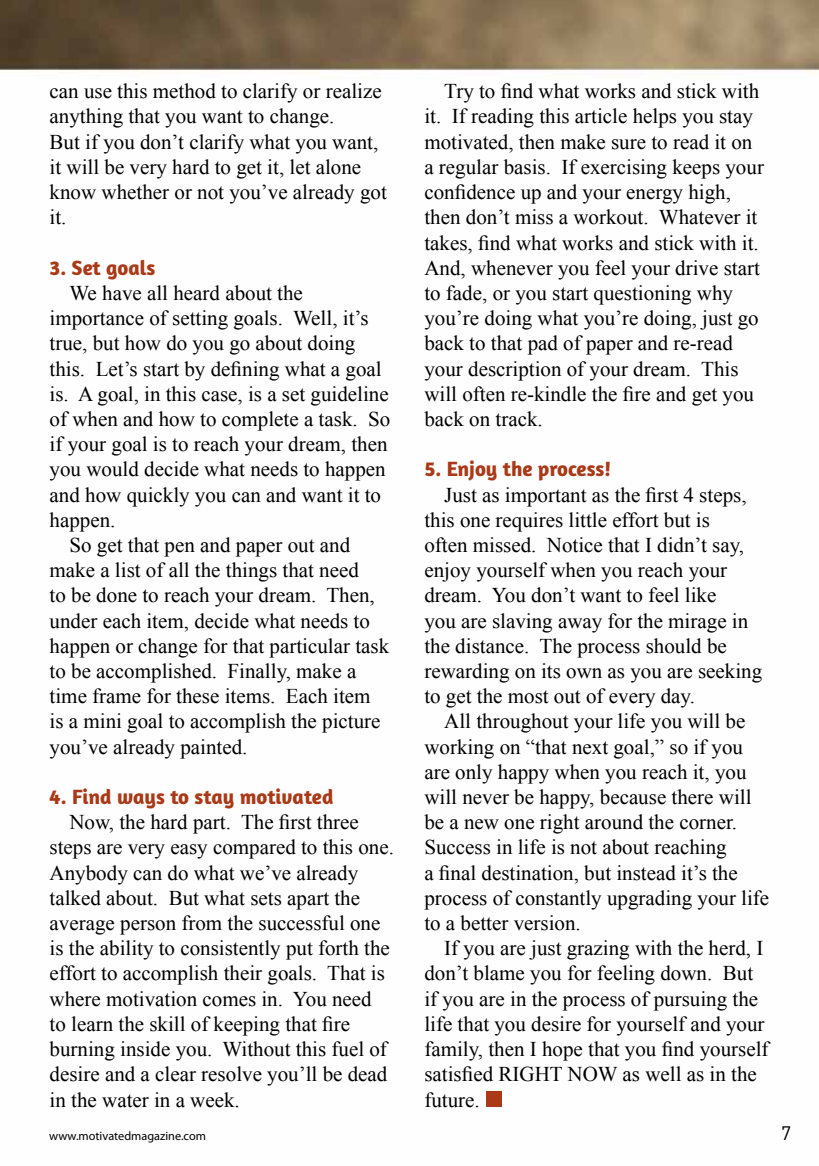
<style>
.page{position:relative;width:819px;height:1166px;background:#fff}
.page>*{position:absolute;margin:0;border:0;box-sizing:border-box;transform-origin:0 0}
.t1{font:21px/25.2px "Times New Roman";color:#000}
.t2{font:700 21px "Amaranth";color:#a93917}
.t3{font:19.25px "DIN Pro";color:#000}
.t4{font:12.25px "Myriad Pro";color:#000}
</style>
<div class="page">
<img style="left:0;top:0;width:819px;height:1107px">
<div style="left:486px;top:1091px;width:16px;height:15px;background:#a93917"></div>
<p class="t1" style="left:50px;top:78px;width:339px">can use this method to clarify or realize anything that you want to change.<br>But if you don’t clarify what you want, it will be very hard to get it, let alone know whether or not you’ve already got it.</p>
<p class="t2" style="left:50px;top:254px;width:107px">3. Set goals</p>
<p class="t1" style="left:69px;top:280px;width:235px">We have all heard about the</p>
<p class="t1" style="left:50px;top:305px;width:320px">importance of setting goals. Well, it’s</p>
<p class="t1" style="left:50px;top:330px;width:307px">true, but how do you go about doing</p>
<p class="t1" style="left:50px;top:356px;width:333px">this. Let’s start by defining what a goal</p>
<p class="t1" style="left:50px;top:381px;width:340px">is. A goal, in this case, is a set guideline</p>
<p class="t1" style="left:50px;top:406px;width:342px">of when and how to complete a task. So</p>
<p class="t1" style="left:50px;top:431px;width:339px">if your goal is to reach your dream, then</p>
<p class="t1" style="left:50px;top:456px;width:337px">you would decide what needs to happen</p>
<p class="t1" style="left:50px;top:482px;width:333px">and how quickly you can and want it to</p>
<p class="t1" style="left:50px;top:507px;width:67px">happen.</p>
<p class="t1" style="left:69px;top:532px;width:282px">So get that pen and paper out and</p>
<p class="t1" style="left:50px;top:557px;width:311px">make a list of all the things that need</p>
<p class="t1" style="left:50px;top:582px;width:327px">to be done to reach your dream. Then,</p>
<p class="t1" style="left:50px;top:608px;width:322px">under each item, decide what needs to</p>
<p class="t1" style="left:50px;top:633px;width:341px">happen or change for that particular task</p>
<p class="t1" style="left:50px;top:658px;width:308px">to be accomplished. Finally, make a</p>
<p class="t1" style="left:50px;top:683px;width:322px">time frame for these items. Each item</p>
<p class="t1" style="left:50px;top:708px;width:332px">is a mini goal to accomplish the picture</p>
<p class="t1" style="left:50px;top:734px;width:199px">you’ve already painted.</p>
<p class="t2" style="left:50px;top:783px;width:285px">4. Find ways to stay motivated</p>
<p class="t1" style="left:50px;top:809px;width:346px;text-indent:20px">Now, the hard part. The first three steps are very easy compared to this one.<br>Anybody can do what we’ve already talked about. But what sets apart the average person from the successful one is the ability to consistently put forth the effort to accomplish their goals. That is where motivation comes in. You need<br>to learn the skill of keeping that fire burning inside you. Without this fuel of desire and a clear resolve you’ll be dead in the water in a week.</p>
<p class="t1" style="left:424px;top:78px;width:341px;text-indent:20px">Try to find what works and stick with it. If reading this article helps you stay motivated, then make sure to read it on a regular basis. If exercising keeps your confidence up and your energy high, then don’t miss a workout. Whatever it takes, find what works and stick with it.<br>And, whenever you feel your drive start to fade, or you start questioning why you’re doing what you’re doing, just go back to that pad of paper and re-read your description of your dream. This will often re-kindle the fire and get you back on track.</p>
<p class="t2" style="left:424px;top:456px;width:188px">5. Enjoy the process!</p>
<p class="t1" style="left:424px;top:482px;width:339px;text-indent:20px">Just as important as the first 4 steps, this one requires little effort but is<br>often missed. Notice that I didn’t say, enjoy yourself when you reach your dream. You don’t want to feel like<br>you are slaving away for the mirage in the distance. The process should be rewarding on its own as you are seeking to get the most out of every day.</p>
<p class="t1" style="left:424px;top:708px;width:346px;text-indent:20px">All throughout your life you will be working on “that next goal,” so if you are only happy when you reach it, you will never be happy, because there will be a new one right around the corner.<br>Success in life is not about reaching<br>a final destination, but instead it’s the process of constantly upgrading your life to a better version.</p>
<p class="t1" style="left:424px;top:935px;width:345px;text-indent:20px">If you are just grazing with the herd, I don’t blame you for feeling down. But if you are in the process of pursuing the life that you desire for yourself and your family, then I hope that you find yourself satisfied RIGHT NOW as well as in the future.</p>
<p class="t4" style="left:49px;top:1128px;width:158px">www.motivatedmagazine.com</p>
<p class="t3" style="left:781px;top:1120px;width:12px">7</p>
</div>
